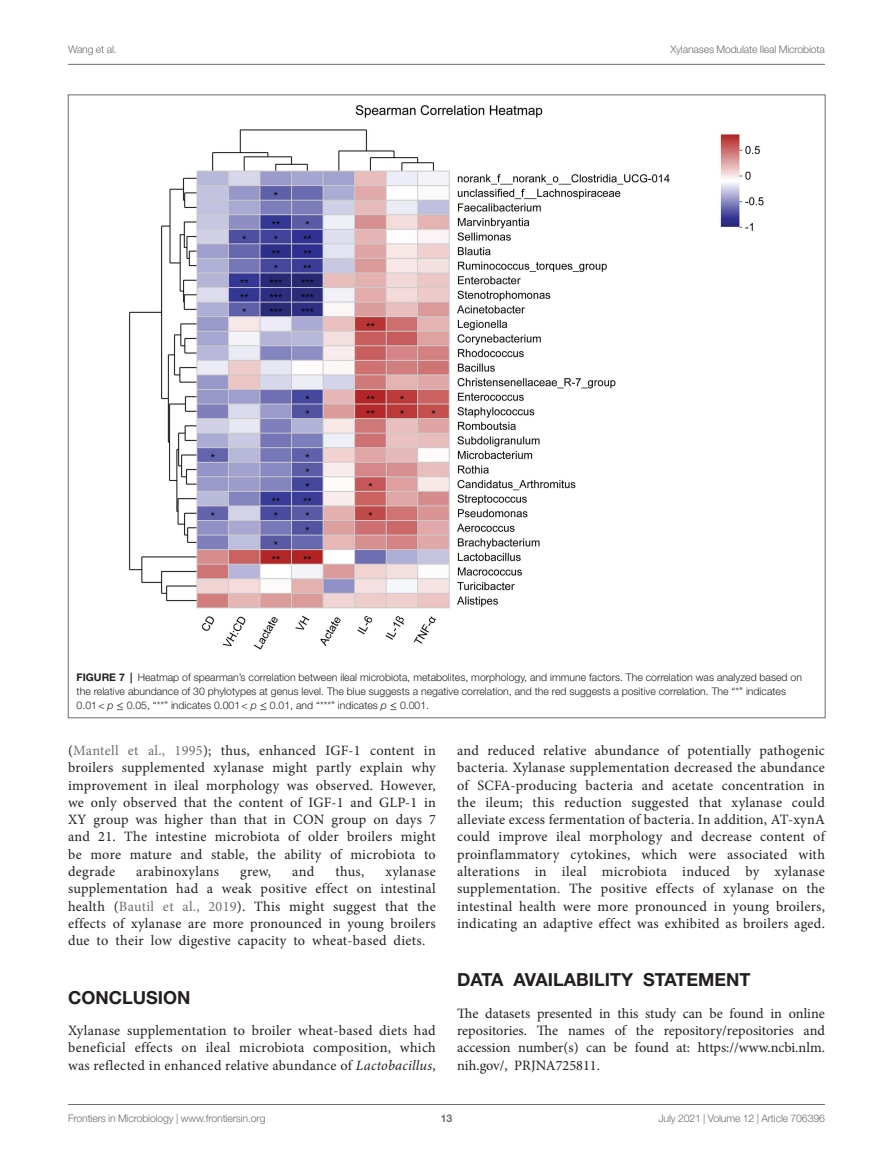
<style>
.page{position:relative;width:893px;height:1170px;background:#fff}
.page>*{position:absolute;margin:0;border:0;box-sizing:border-box;transform-origin:0 0}
.HEAD_1{font:700 18px "Helvetica Neue LT Std";color:#231f20}
.TEXT_FLUSH{font:14.25px/17.2px "Minion Pro";letter-spacing:.01em;color:#231f20;text-align:justify}
.TEXT{font:14.25px/17.2px "Minion Pro";letter-spacing:.02em;color:#231f20;text-align:justify}
.FIG_LEG{font:300 10.5px/14.2px "Helvetica Neue LT Std";color:#231f20}
.t1{font:300 10.5px "Helvetica Neue LT Std";letter-spacing:-.015em;color:#6c6d70}
.t2{font:700 10.5px "Helvetica Neue LT Std";color:#6c6d70}
.s1{font-weight:700}
.s2{font-style:italic}
.s3{font-family:"STIX General";font-weight:400}
.s4{color:#6c6d70}
</style>
<div class="page">
<hr style="left:68px;top:64px;width:757px;height:1px;background:#6c6d70">
<hr style="left:68px;top:1104px;width:757px;height:1px;background:#6c6d70">
<img style="left:129px;top:105px;width:635px;height:545px">
<p class="t1" style="left:68px;top:42px;width:50px">Wang et al.</p>
<p class="t1" style="left:670px;top:42px;width:156px">Xylanases Modulate Ileal Microbiota</p>
<p class="FIG_LEG" style="left:77px;top:669px;width:727px"><span class="s1">FIGURE 7 |</span> Heatmap of spearman’s correlation between ileal microbiota, metabolites, morphology, and immune factors. The correlation was analyzed based on the relative abundance of 30 phylotypes at genus level. The blue suggests a negative correlation, and the red suggests a positive correlation. The “*” indicates<br>0.01&lt; <span class="s2">p</span> <span class="s3">≤</span> 0.05, “**” indicates 0.001&lt; <span class="s2">p</span> <span class="s3">≤</span> 0.01, and “***” indicates <span class="s2">p</span> <span class="s3">≤</span> 0.001.</p>
<p class="TEXT" style="left:68px;top:742px;width:369px">(<span class="s4">Mantell et al., 1995</span>); thus, enhanced IGF-1 content in broilers supplemented xylanase might partly explain why improvement in ileal morphology was observed. However, we only observed that the content of IGF-1 and GLP-1 in XY group was higher than that in CON group on days 7 and 21. The intestine microbiota of older broilers might be more mature and stable, the ability of microbiota to degrade</p>
<p class="TEXT" style="left:68px;top:862px;width:369px;text-indent:317px">xylanase supplementation had a weak positive effect on intestinal health (<span class="s4">Bautil et al., 2019</span>). This might suggest that the effects of xylanase are more pronounced in young broilers due to their low digestive capacity to wheat-based diets.</p>
<p class="TEXT" style="left:136px;top:862px;width:84px">arabinoxylans</p>
<p class="TEXT" style="left:240px;top:862px;width:33px">grew,</p>
<p class="TEXT" style="left:292px;top:862px;width:23px">and</p>
<p class="TEXT" style="left:335px;top:862px;width:30px">thus,</p>
<p class="HEAD_1" style="left:68px;top:985px;width:124px">CONCLUSION</p>
<p class="TEXT_FLUSH" style="left:68px;top:1021px;width:369px">Xylanase supplementation to broiler wheat-based diets had beneficial effects on ileal microbiota composition, which was reflected in enhanced relative abundance of <span class="s2">Lactobacillus</span>,</p>
<p class="TEXT_FLUSH" style="left:457px;top:742px;width:369px">and reduced relative abundance of potentially pathogenic bacteria. Xylanase supplementation decreased the abundance of SCFA-producing bacteria and acetate concentration in the ileum; this reduction suggested that xylanase could alleviate excess fermentation of bacteria. In addition, AT-xynA could improve ileal morphology and decrease content of proinflammatory cytokines, which were associated with alterations in ileal microbiota induced by xylanase supplementation. The positive effects of xylanase on the intestinal health were more pronounced in young broilers, indicating an adaptive effect was exhibited as broilers aged.</p>
<p class="HEAD_1" style="left:457px;top:968px;width:295px">DATA AVAILABILITY STATEMENT</p>
<p class="TEXT_FLUSH" style="left:457px;top:1004px;width:369px">The datasets presented in this study can be found in online repositories. The names of the repository/repositories and accession number(s) can be found at: https://www.ncbi.nlm. nih.gov/, PRJNA725811.</p>
<p class="t1" style="left:68px;top:1111px;width:199px">Frontiers in Microbiology | www.frontiersin.org</p>
<p class="t2" style="left:441px;top:1111px;width:13px">13</p>
<p class="t1" style="left:658px;top:1111px;width:168px">July 2021 | Volume 12 | Article 706396</p>
</div>
